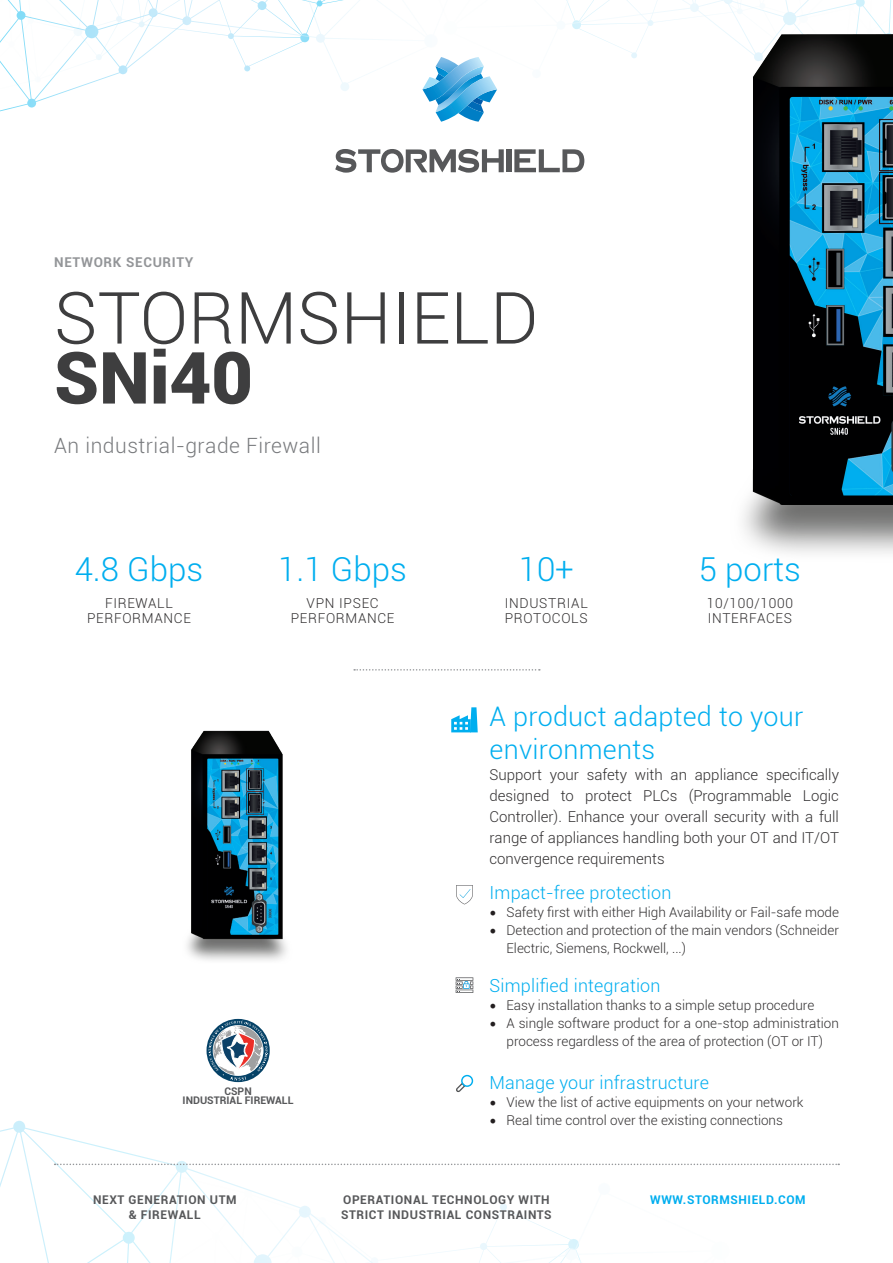
<style>
.page{position:relative;width:893px;height:1263px;background:#fff}
.page>*{position:absolute;margin:0;border:0;box-sizing:border-box;transform-origin:0 0}
.t1{font:300 72px "Roboto";color:#3e3e3f}
.t2{font:900 72px "Roboto";color:#3e3e3f}
.t3{font:300 33px "Roboto";color:#00aeef}
.t4{font:300 27px/32.4px "Roboto";letter-spacing:.01em;color:#00aeef}
.t5{font:300 21px "Roboto";letter-spacing:.025em;color:#787a7d}
.t6{font:300 18px "Roboto";letter-spacing:.01em;color:#00aeef}
.t7{font:300 15px/21.1px "Roboto";color:#312f30;text-align:justify}
.t8{font:300 13.65px/15px "Roboto";letter-spacing:.05em;color:#312f30;text-align:center}
.t9{font:300 13.5px/18px "Roboto";color:#312f30}
.t10{font:700 13.5px "Roboto";letter-spacing:.05em;color:#939598}
.t11{font:700 12px/15px "Roboto";letter-spacing:.05em;color:#57585a;text-align:center}
.t12{font:700 12px "Roboto";letter-spacing:.05em;color:#00aeef}
.t13{font:700 10.5px/9px "Roboto";color:#57585a;text-align:center}
.s1{font-family:"Minion Pro";font-weight:400;font-size:18px;color:#231f20}
</style>
<div class="page">
<svg style="left:0;top:0;width:308px;height:112px"></svg>
<svg style="left:308px;top:0;width:71px;height:91px"></svg>
<svg style="left:0;top:1120px;width:840px;height:143px"></svg>
<svg style="left:55px;top:1163px;width:784px;height:2px"></svg>
<div style="left:507px;top:149px;width:5px;height:23px;background:#57585a"></div>
<svg style="left:514px;top:149px;width:70px;height:23px"></svg>
<svg style="left:335px;top:149px;width:169px;height:23px"></svg>
<svg style="left:422px;top:0;width:268px;height:122px"></svg>
<img style="left:690px;top:0;width:203px;height:554px">
<img style="left:187px;top:730px;width:100px;height:231px">
<svg style="left:451px;top:707px;width:27px;height:25px"></svg>
<svg style="left:456px;top:885px;width:17px;height:19px"></svg>
<div style="left:461px;top:1075px;width:12px;height:12px;border:1px solid #00aeef;border-radius:50%"></div>
<svg style="left:456px;top:1081px;width:10px;height:11px"></svg>
<svg style="left:456px;top:977px;width:17px;height:16px"></svg>
<svg style="left:354px;top:669px;width:186px;height:2px"></svg>
<svg style="left:207px;top:1019px;width:63px;height:63px"></svg>
<p class="t10" style="left:54px;top:253px;width:141px">NETWORK SECURITY</p>
<h1 class="t1" style="left:54px;top:268px;width:486px">STORMSHIELD</h1>
<h1 class="t2" style="left:54px;top:327px;width:200px">SNi40</h1>
<h3 class="t5" style="left:54px;top:431px;width:268px">An industrial-grade Firewall</h3>
<h2 class="t3" style="left:75px;top:546px;width:130px">4.8 Gbps</h2>
<p class="t8" style="left:87px;top:595px;width:105px">FIREWALL<br>PERFORMANCE</p>
<h2 class="t3" style="left:278px;top:546px;width:130px">1.1 Gbps</h2>
<p class="t8" style="left:291px;top:595px;width:105px">VPN IPSEC<br>PERFORMANCE</p>
<h2 class="t3" style="left:519px;top:546px;width:57px">10+</h2>
<p class="t8" style="left:505px;top:595px;width:85px;text-align:left">INDUSTRIAL<br>PROTOCOLS</p>
<h2 class="t3" style="left:699px;top:546px;width:104px">5 ports</h2>
<p class="t8" style="left:707px;top:595px;width:88px;text-align:left">10/100/1000<br>INTERFACES</p>
<p class="t13" style="left:183px;top:1086px;width:112px">CSPN<br>INDUSTRIAL FIREWALL</p>
<h3 class="t4" style="left:489px;top:700px;width:315px">A product adapted to your environments</h3>
<p class="t7" style="left:489px;top:763px;width:351px">Support your safety with an appliance specifically designed to protect PLCs (Programmable Logic Controller). Enhance your overall security with a full range of appliances handling both your OT and IT/OT convergence requirements</p>
<h3 class="t6" style="left:489px;top:880px;width:183px">Impact-free protection</h3>
<p class="t9" style="left:489px;top:902px;width:351px"><span class="s1">•</span> Safety first with either High Availability or Fail-safe mode</p>
<p class="t9" style="left:506px;top:920px;width:334px;text-indent:-17px"><span class="s1">•</span> Detection and protection of the main vendors (Schneider<br>Electric, Siemens, Rockwell, ...)</p>
<h3 class="t6" style="left:489px;top:973px;width:172px">Simplified integration</h3>
<p class="t9" style="left:489px;top:996px;width:326px"><span class="s1">•</span> Easy installation thanks to a simple setup procedure</p>
<p class="t9" style="left:489px;top:1014px;width:351px;text-align:center"><span class="s1">•</span> A single software product for a one-stop administration process regardless of the area of protection (OT or IT)</p>
<h3 class="t6" style="left:489px;top:1070px;width:221px">Manage your infrastructure</h3>
<p class="t9" style="left:489px;top:1093px;width:316px"><span class="s1">•</span> View the list of active equipments on your network</p>
<p class="t9" style="left:489px;top:1111px;width:295px"><span class="s1">•</span> Real time control over the existing connections</p>
<p class="t11" style="left:93px;top:1192px;width:145px">NEXT GENERATION UTM &amp; FIREWALL</p>
<p class="t11" style="left:341px;top:1192px;width:212px;text-align:left">OPERATIONAL TECHNOLOGY WITH<br>STRICT INDUSTRIAL CONSTRAINTS</p>
<p class="t12" style="left:650px;top:1192px;width:157px">WWW.STORMSHIELD.COM</p>
</div>
